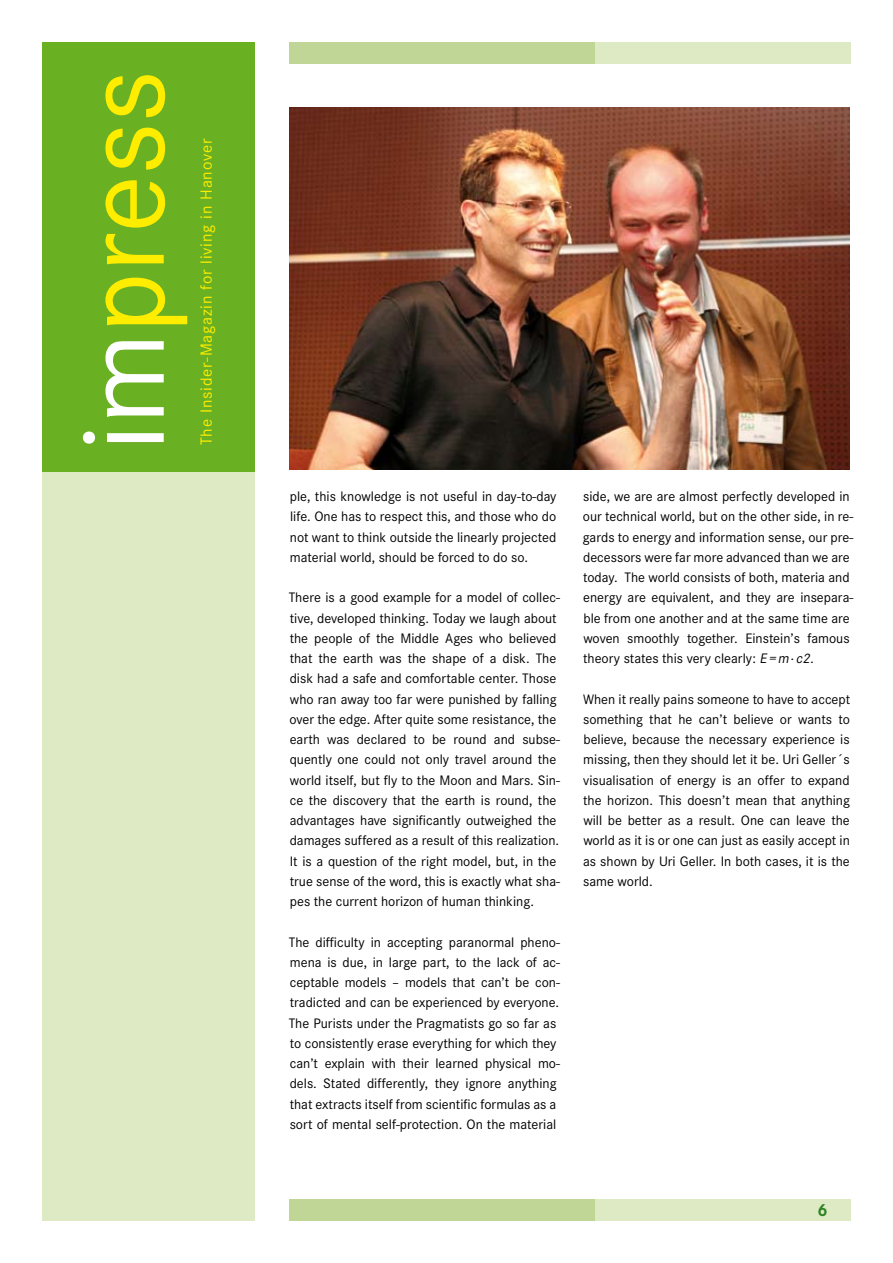
<style>
.page{position:relative;width:893px;height:1263px;background:#fff}
.page>*{position:absolute;margin:0;border:0;box-sizing:border-box;transform-origin:0 0}
.t1{font:119.55px "Corporate S";color:#ffed00}
.t2{font:700 18px "Corporate S";color:#2e8324}
.t3{font:16.8px "Corporate S";letter-spacing:.05em;color:#ffed00}
.t4{font:14.25px/20.2px "Corporate S";color:#000}
.s1{color:#fff}
.s2{font-style:italic}
</style>
<div class="page">
<div style="left:42px;top:43px;width:213px;height:430px;background:#6ab023"></div>
<div style="left:43px;top:472px;width:212px;height:748px;background:#ddeac4"></div>
<div style="left:289px;top:43px;width:561px;height:21px;background:#ddeac4"></div>
<div style="left:289px;top:43px;width:306px;height:21px;background:#bfd696"></div>
<div style="left:289px;top:1199px;width:561px;height:21px;background:#ddeac4"></div>
<div style="left:289px;top:1199px;width:306px;height:21px;background:#bfd696"></div>
<img style="left:290px;top:108px;width:560px;height:361px">
<h1 class="t1" style="left:56px;top:451px;width:382px;rotate:-90deg"><span class="s1">im</span>press</h1>
<p class="t3" style="left:197px;top:445px;width:308px;rotate:-90deg">The Insider-Magazin for living in Hanover</p>
<p class="t4" style="left:290px;top:486px;width:268px;text-align:justify">ple, this knowledge is not useful in day-to-day life. One has to respect this, and those who do not want to think outside the linearly projected material world, should be forced to do so.</p>
<p class="t4" style="left:289px;top:588px;width:273px">There is a good example for a model of collec&shy;tive, developed thinking. Today we laugh about the people of the Middle Ages who believed that the earth was the shape of a disk. The disk had a safe and comfortable center. Those who ran away too far were punished by falling over the edge. After quite some resistance, the earth was declared to be round and subse&shy;quently one could not only travel around the world itself, but fly to the Moon and Mars. Sin&shy;ce the discovery that the earth is round, the advantages have significantly outweighed the damages suffered as a result of this realization.<br>It is a question of the right model, but, in the true sense of the word, this is exactly what sha&shy;pes the current horizon of human thinking.</p>
<p class="t4" style="left:289px;top:932px;width:273px">The difficulty in accepting paranormal pheno&shy;mena is due, in large part, to the lack of ac&shy;ceptable models – models that can’t be con&shy;tradicted and can be experienced by everyone.<br>The Purists under the Pragmatists go so far as to consistently erase everything for which they can’t explain with their learned physical mo&shy;dels. Stated differently, they ignore anything that extracts itself from scientific formulas as a sort of mental self-protection. On the material</p>
<p class="t4" style="left:583px;top:486px;width:272px">side, we are are almost perfectly developed in our technical world, but on the other side, in re&shy;gards to energy and information sense, our pre&shy;decessors were far more advanced than we are today. The world consists of both, materia and energy are equivalent, and they are insepara&shy;ble from one another and at the same time are woven smoothly together. Einstein’s famous theory states this very clearly: <span class="s2">E=m</span><sup>.</sup><span class="s2">c2.</span></p>
<p class="t4" style="left:583px;top:689px;width:269px;text-align:justify">When it really pains someone to have to accept something that he can’t believe or wants to believe, because the necessary experience is missing, then they should let it be. Uri Geller´s visualisation of energy is an offer to expand the horizon. This doesn’t mean that anything will be better as a result. One can leave the world as it is or one can just as easily accept in as shown by Uri Geller. In both cases, it is the same world.</p>
<p class="t2" style="left:817px;top:1200px;width:12px">6</p>
</div>
